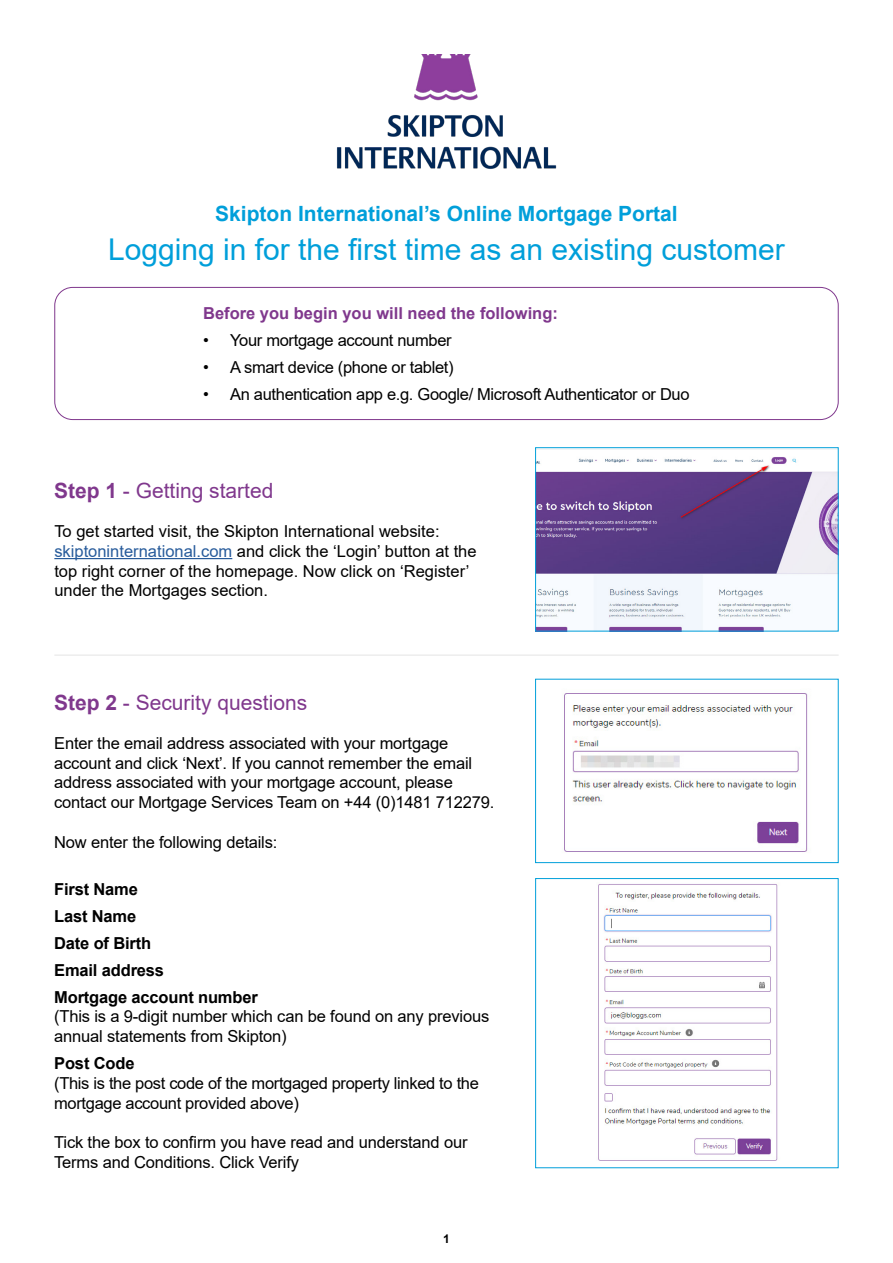
<style>
.page{position:relative;width:893px;height:1263px;background:#fff}
.page>*{position:absolute;margin:0;border:0;box-sizing:border-box;transform-origin:0 0}
.t1{font:30px "Arial";color:#009fda}
.t2{font:21px "Arial";color:#80388d}
.t3{font:700 21px "Arial";color:#009fda}
.t4{font:16.5px/19.8px "Arial";letter-spacing:-.01em;color:#000}
.t5{font:700 16.5px/27px "Arial";letter-spacing:-.01em;color:#000}
.t6{font:700 16.5px "Arial";color:#80388d}
.t7{font:700 12px "Arial";color:#000}
.s1{font-weight:700}
.s2{color:#275b9b}
</style>
<div class="page">
<img style="left:337px;top:54px;width:220px;height:115px">
<div style="left:54px;top:287px;width:785px;height:133px;border:1px solid #80388d;border-radius:18px"></div>
<hr style="left:54px;top:654px;width:785px;height:2px;background:#ededed">
<hr style="left:54px;top:558px;width:178px;height:1px;background:#275b9b">
<img style="left:537px;top:449px;width:300px;height:180px">
<div style="left:535px;top:447px;width:304px;height:184px;border:1px solid #009fda"></div>
<img style="left:564px;top:693px;width:244px;height:159px">
<div style="left:535px;top:679px;width:304px;height:184px;border:1px solid #009fda"></div>
<img style="left:598px;top:884px;width:180px;height:277px">
<div style="left:535px;top:878px;width:304px;height:290px;border:1px solid #009fda"></div>
<p class="t3" style="left:215px;top:198px;width:464px">Skipton International’s Online Mortgage Portal</p>
<h1 class="t1" style="left:108px;top:228px;width:678px">Logging in for the first time as an existing customer</h1>
<p class="t6" style="left:203px;top:302px;width:356px">Before you begin you will need the following:</p>
<p class="t4" style="left:203px;top:330px;width:250px">• Your mortgage account number</p>
<p class="t4" style="left:203px;top:357px;width:252px">• A smart device (phone or tablet)</p>
<p class="t4" style="left:203px;top:384px;width:488px">• An authentication app e.g. Google/ Microsoft Authenticator or Duo</p>
<p class="t2" style="left:54px;top:476px;width:221px"><span class="s1">Step 1</span> - Getting started</p>
<p class="t4" style="left:54px;top:521px;width:424px">To get started visit, the Skipton International website: <span class="s2">skiptoninternational.com</span> and click the ‘Login’ button at the top right corner of the homepage. Now click on ‘Register’ under the Mortgages section.</p>
<p class="t2" style="left:54px;top:688px;width:255px"><span class="s1">Step 2</span> - Security questions</p>
<p class="t4" style="left:54px;top:733px;width:442px">Enter the email address associated with your mortgage account and click ‘Next’. If you cannot remember the email address associated with your mortgage account, please contact our Mortgage Services Team on +44 (0)1481 712279.</p>
<p class="t4" style="left:54px;top:832px;width:225px">Now enter the following details:</p>
<p class="t5" style="left:54px;top:875px;width:205px">First Name<br>Last Name<br>Date of Birth<br>Email address<br>Mortgage account number</p>
<p class="t4" style="left:54px;top:1006px;width:437px">(This is a 9-digit number which can be found on any previous annual statements from Skipton)</p>
<p class="t5" style="left:54px;top:1050px;width:82px">Post Code</p>
<p class="t4" style="left:54px;top:1073px;width:426px">(This is the post code of the mortgaged property linked to the mortgage account provided above)</p>
<p class="t4" style="left:54px;top:1132px;width:415px">Tick the box to confirm you have read and understand our<br>Terms and Conditions. Click Verify</p>
<p class="t7" style="left:443px;top:1230px;width:8px">1</p>
</div>
